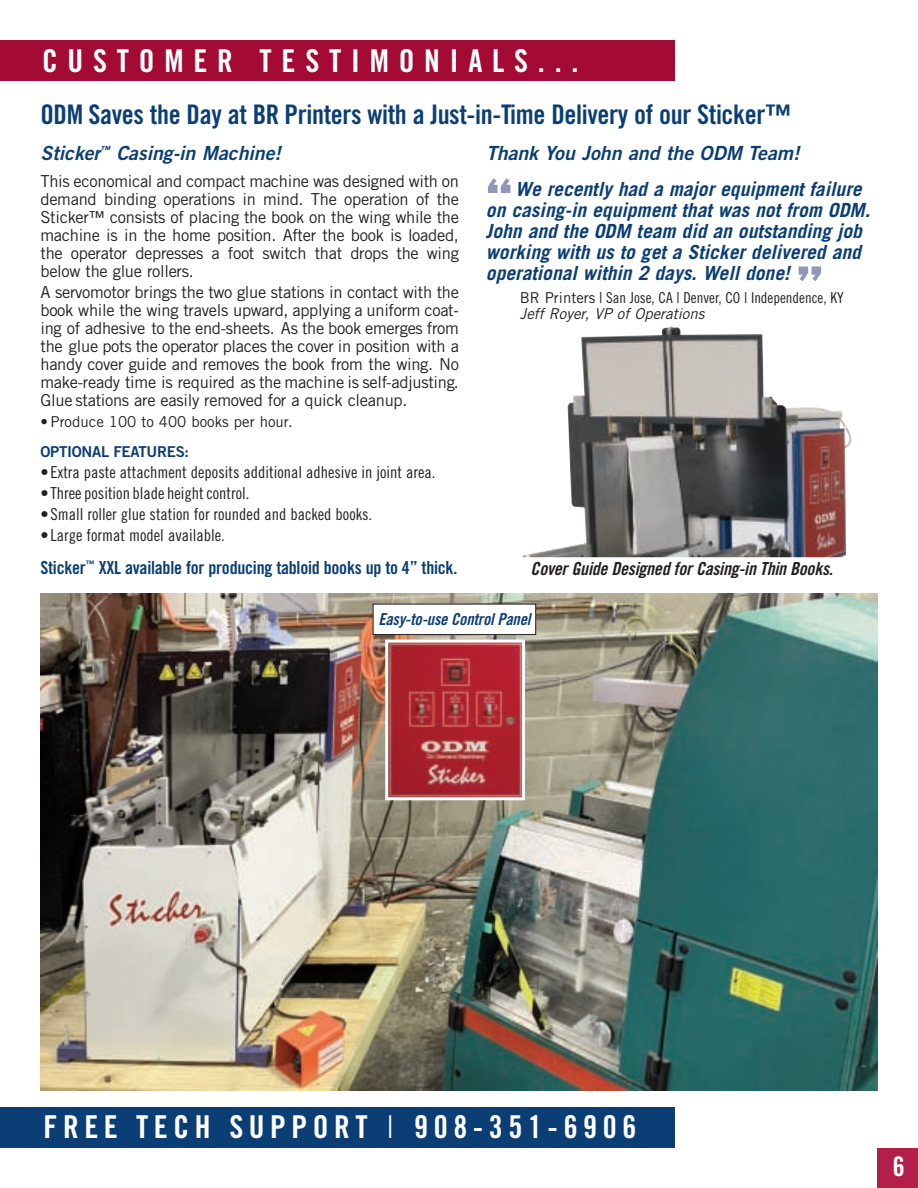
<style>
.page{position:relative;width:918px;height:1188px;background:#fff}
.page>*{position:absolute;margin:0;border:0;box-sizing:border-box;transform-origin:0 0}
.t1{font:60px "Machine";color:#9197b7}
.t2{font:31.5px "Trade Gothic Bold Cond Twenty";letter-spacing:.175em;color:#fff}
.t3{font:31.5px "Trade Gothic Bold Cond Twenty";letter-spacing:.31em;color:#fff}
.t4{font:27px "Trade Gothic Bold Cond Twenty";letter-spacing:-.015em;color:#0b3e75}
.t5{font:27px "Trade Gothic Bold Cond Twenty";color:#fff}
.t6{font:italic 700 19.5px/21px "Trade Gothic";color:#0b3e75}
.t7{font:italic 19.5px "Trade Gothic Bold Two";color:#0b3e75}
.t8{font:18px "Trade Gothic Bold Cond Twenty";letter-spacing:-.015em;color:#0b3e75}
.t9{font:18px "Trade Gothic Bold Cond Twenty Obl";letter-spacing:-.015em;color:#231f20}
.t10{font:16.5px/18px "Trade Gothic";letter-spacing:-.02em;color:#231f20;text-align:justify}
.t11{font:16.5px "Trade Gothic Cond Eighteen";color:#231f20}
.t12{font:16.5px "Trade Gothic Bold Cond Twenty Obl";letter-spacing:-.015em;color:#0b3e75}
.t13{font:15px "Trade Gothic Cond Eighteen";color:#231f20}
.t14{font:15px "Trade Gothic";color:#231f20}
.t15{font:italic 15px "Trade Gothic";color:#231f20}
.t16{font:15px "Trade Gothic Bold Two";letter-spacing:-.02em;color:#0b3e75}
.s1{font-family:"Trade Gothic"}
.s2{font-family:"Trade Gothic";font-weight:300}
</style>
<div class="page">
<div style="left:0;top:41px;width:675px;height:40px;background:#a30a34"></div>
<div style="left:878px;top:1148px;width:40px;height:40px;background:#b31f4b"></div>
<div style="left:0;top:1107px;width:675px;height:41px;background:#0b3e75"></div>
<img style="left:41px;top:593px;width:837px;height:498px">
<img style="left:389px;top:644px;width:132px;height:152px">
<div style="left:385px;top:640px;width:140px;height:160px;border:3px solid #fff"></div>
<div style="left:373px;top:604px;width:163px;height:31px;background:#fff"></div>
<div style="left:373px;top:604px;width:163px;height:31px;border:1px solid #231f20"></div>
<img style="left:522px;top:327px;width:330px;height:230px">
<h2 class="t3" style="left:42px;top:49px;width:538px">CUSTOMER TESTIMONIALS...</h2>
<h3 class="t4" style="left:40px;top:105px;width:753px">ODM Saves the Day at BR Printers with a Just-in-Time Delivery of our Sticker™</h3>
<p class="t7" style="left:486px;top:145px;width:315px">Thank You John and the ODM Team!</p>
<p class="t7" style="left:40px;top:145px;width:242px">Sticker<sup>™</sup> Casing-in Machine!</p>
<p class="t10" style="left:40px;top:173px;width:420px">This economical and compact machine was designed with on demand binding operations in mind. The operation of the Sticker™ consists of placing the book on the wing while the machine is in the home position. After the book is loaded, the operator depresses a foot switch that drops the wing below the glue rollers.</p>
<p class="t10" style="left:40px;top:284px;width:420px">A servomotor brings the two glue stations in contact with the book while the wing travels upward, applying a uniform coat&shy;ing of adhesive to the end-sheets. As the book emerges from the glue pots the operator places the cover in position with a handy cover guide and removes the book from the wing. No make-ready time is required as the machine is self-adjusting.<br>Glue stations are easily removed for a quick cleanup.</p>
<p class="t14" style="left:40px;top:416px;width:254px">• Produce 100 to 400 books per hour.</p>
<p class="t16" style="left:40px;top:446px;width:150px">OPTIONAL FEATURES:</p>
<p class="t11" style="left:40px;top:466px;width:397px">•Extra paste attachment deposits additional adhesive in joint area.</p>
<p class="t11" style="left:40px;top:487px;width:211px">•Three position blade height control.</p>
<p class="t11" style="left:40px;top:508px;width:333px">•Small roller glue station for rounded and backed books.</p>
<p class="t11" style="left:40px;top:529px;width:186px">•Large format model available.</p>
<p class="t8" style="left:40px;top:561px;width:418px">Sticker<sup>™</sup> XXL available for producing tabloid books up to 4” thick.</p>
<h1 class="t1" style="left:486px;top:166px;width:28px">“</h1>
<p class="t6" style="left:486px;top:180px;width:386px;text-indent:29px">We recently had a major equipment failure on casing-in equipment that was not from ODM.<br>John and the ODM team did an outstanding job working with us to get a Sticker delivered and operational within 2 days. Well done!</p>
<p class="t13" style="left:520px;top:292px;width:326px"><span class="s1">BR Printers</span> | San Jose, CA | Denver, CO | Independence, KY</p>
<p class="t15" style="left:520px;top:308px;width:186px">Jeff Royer, VP of Operations</p>
<h1 class="t1" style="left:797px;top:254px;width:28px">”</h1>
<p class="t9" style="left:531px;top:562px;width:304px">Cover Guide Designed for Casing-in Thin Books.</p>
<p class="t12" style="left:378px;top:613px;width:154px">Easy-to-use Control Panel</p>
<h2 class="t2" style="left:44px;top:1115px;width:594px">FREE TECH SUPPORT <span class="s2">l</span> 908-351-6906</h2>
<h3 class="t5" style="left:893px;top:1157px;width:13px">6</h3>
</div>
